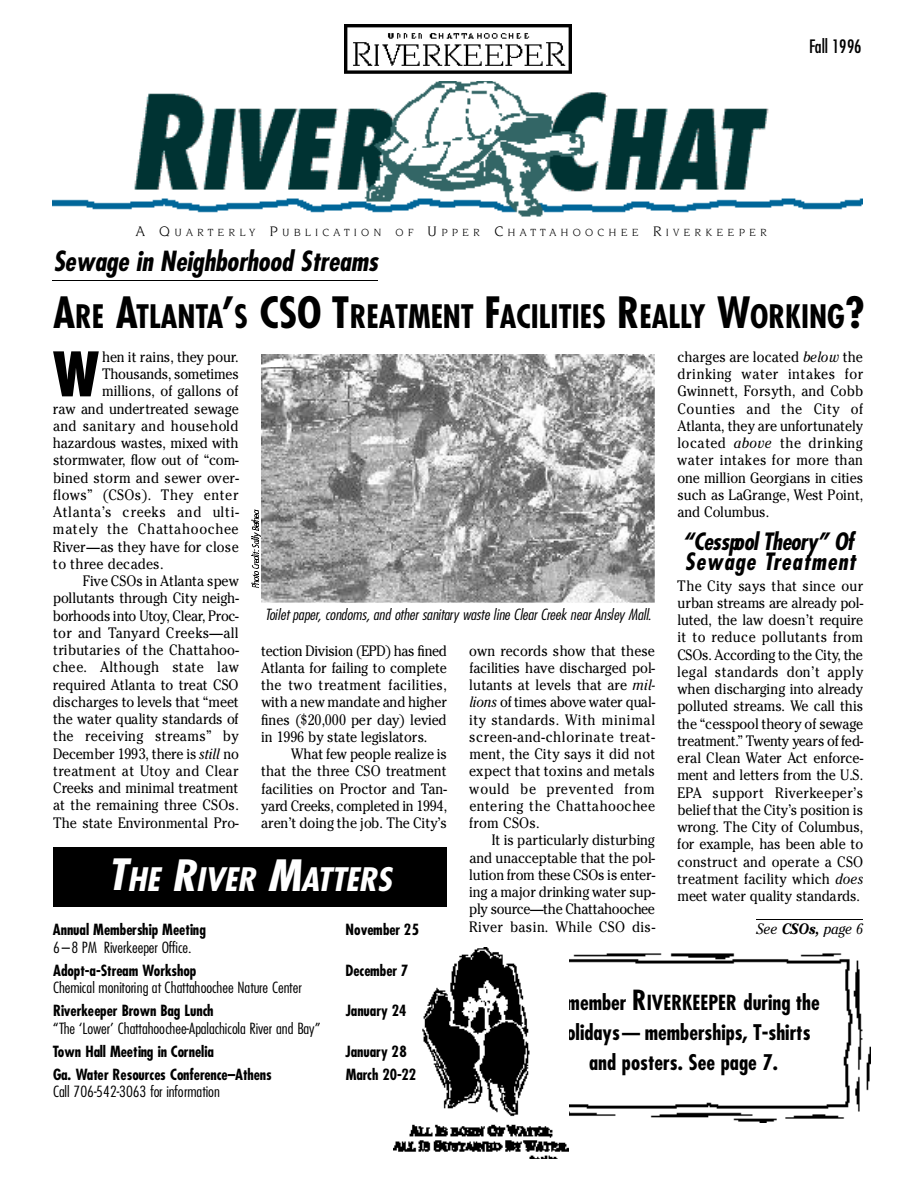
<style>
.page{position:relative;width:918px;height:1188px;background:#fff}
.page>*{position:absolute;margin:0;border:0;box-sizing:border-box;transform-origin:0 0}
.t1{font:800 condensed 59.7px "Futura";color:#000;scale:.9 1}
.t2{font:700 condensed 31.5px "Futura";color:#000}
.t3{font:italic 700 condensed 31.5px "Futura";color:#fff;scale:1.1 1}
.t4{font:italic 700 condensed 27px "Futura";color:#000}
.t5{font:italic 700 condensed 23.25px/19.5px "Futura";letter-spacing:-.015em;color:#000}
.t6{font:700 condensed 21px/30px "Futura";color:#000;text-align:center}
.t7{font:condensed 18px "Futura";letter-spacing:-.01em;color:#000}
.t8{font:15px/17.2px "Cheltenham";letter-spacing:.005em;color:#000;text-align:justify;scale:.9 1}
.t9{font:700 condensed 15px "Futura";color:#000}
.t10{font:300 condensed 15px "Futura";color:#000;scale:1.1 1}
.t11{font:15px "Cheltenham";letter-spacing:.03em;color:#000;scale:.9 1}
.t12{font:italic 300 condensed 15px "Futura";color:#000;scale:1.1 1}
.t13{font:15px "Cheltenham";letter-spacing:-.015em;color:#000;scale:.9 1}
.t14{font:15px "Cheltenham";letter-spacing:-.02em;color:#000;scale:.9 1}
.t15{font:15px "Cheltenham";letter-spacing:.045em;color:#000;scale:.9 1}
.t16{font:15px "Cheltenham";letter-spacing:.04em;color:#000;scale:.9 1}
.t17{font:italic 15px "Cheltenham";color:#000;scale:.9 1}
.t18{font:11.25px "Novarese";letter-spacing:.325em;color:#000}
.s1{font-size:15px}
.s2{font-size:42px}
.s3{font-style:italic}
.s4{font-weight:700}
.s5{font-size:27px}
.s6{font-size:20.25px}
.s7{font-size:18px}
</style>
<div class="page">
<img style="left:569px;top:953px;width:301px;height:169px">
<img style="left:53px;top:81px;width:810px;height:136px">
<img style="left:345px;top:24px;width:227px;height:50px">
<hr style="left:756px;top:920px;width:107px;height:1px;background:#000">
<div style="left:53px;top:848px;width:394px;height:59px;background:#000"></div>
<img style="left:261px;top:354px;width:394px;height:249px">
<hr style="left:53px;top:280px;width:325px;height:1px;background:#000">
<img style="left:393px;top:947px;width:176px;height:212px">
<svg style="left:251px;top:510px;width:10px;height:78px"></svg>
<p class="t7" style="left:809px;top:38px;width:54px">Fall 1996</p>
<p class="t18" style="left:136px;top:227px;width:633px"><span class="s1">A Q</span>U A RT E R LY <span class="s1">P</span>U B L I C AT I O N O F <span class="s1">U</span>P P E R <span class="s1">C</span>H AT TA H O O C H E E <span class="s1">R</span>I V E R K E E P E R</p>
<h3 class="t4" style="left:53px;top:246px;width:326px">Sewage in Neighborhood Stre a m s</h3>
<h2 class="t2" style="left:53px;top:303px;width:813px"><span class="s2">A</span>RE <span class="s2">A</span>TLANTA<span class="s2">’</span>S <span class="s2">CSO T</span>REATMENT <span class="s2">F</span>ACILITIES <span class="s2">R</span>EALLY <span class="s2">W</span>ORKING<span class="s2">?</span></h2>
<h1 class="t1" style="left:53px;top:349px;width:52px">W</h1>
<p class="t8" style="left:102px;top:350px;width:153px">hen it rains, they pour.</p>
<p class="t8" style="left:677px;top:350px;width:208px">c h a rges are located <span class="s3">below</span> t h e drinking water intakes for Gwinnett, Forsyth, and Cobb Counties and the City of Atlanta, they are unfort u n a t e l y located <span class="s3">above</span> the drinking water intakes for m o re than one million Georgians in cities such as LaGrange, West Point, and Columbus.</p>
<h3 class="t5" style="left:683px;top:532px;width:175px">“Cesspool Theory” Of<br>Sewage Tre a t m e n t</h3>
<p class="t8" style="left:677px;top:578px;width:208px">The City says that since our urban streams are already pol&shy;luted, the law doesn’t re q u i re it to reduce pollutants fro m CSOs. According to the City, the legal standards don’t apply when discharging into alre a d y polluted streams. We call this the “cesspool theory of sewage t re a t m e n t .” Twenty years of fed&shy;eral Clean Water Act enforc e&shy;ment and letters from the U.S.<br>E PA support Riverkeeper’s belief that the City’s position is w rong. The City of Columbus, for example, has been able to c o n s t ruct and operate a CSO t reatment facility which <span class="s3">d o e s </span>meet water quality standard s .</p>
<p class="t14" style="left:102px;top:368px;width:153px">Thousands, sometimes</p>
<p class="t8" style="left:102px;top:384px;width:153px">millions, of gallons of</p>
<p class="t8" style="left:53px;top:401px;width:208px">raw and undert reated sewage</p>
<p class="t11" style="left:53px;top:420px;width:208px">and sanitary and household</p>
<p class="t8" style="left:53px;top:436px;width:208px">h a z a rdous wastes, mixed with</p>
<p class="t8" style="left:53px;top:453px;width:208px">s t o rm w a t e r, flow out of “com-</p>
<p class="t8" style="left:53px;top:470px;width:208px">bined storm and sewer over-</p>
<p class="t11" style="left:53px;top:489px;width:208px">flows” (CSOs). They enter</p>
<p class="t15" style="left:53px;top:506px;width:208px">A t l a n t a ’s creeks and ulti-</p>
<p class="t16" style="left:53px;top:524px;width:208px">mately the Chattahoochee</p>
<p class="t8" style="left:53px;top:539px;width:208px">River—as they have for close</p>
<p class="t8" style="left:53px;top:557px;width:124px">to three decades.</p>
<p class="t8" style="left:83px;top:574px;width:175px">Five CSOs in Atlanta spew</p>
<p class="t8" style="left:53px;top:591px;width:208px">pollutants through City neigh-</p>
<p class="t14" style="left:53px;top:610px;width:208px">b o rhoods into Utoy, Clear, Pro c-</p>
<p class="t8" style="left:53px;top:626px;width:208px">tor and Ta n y a rd Cre e k s — a l l</p>
<p class="t8" style="left:53px;top:643px;width:208px">tributaries of the Chattahoo-</p>
<p class="t11" style="left:53px;top:662px;width:208px">chee. Although state law</p>
<p class="t8" style="left:53px;top:677px;width:208px">re q u i red Atlanta to treat CSO</p>
<p class="t8" style="left:53px;top:695px;width:208px">d i s c h a rges to levels that “meet</p>
<p class="t13" style="left:53px;top:713px;width:208px">the water quality standards of</p>
<p class="t11" style="left:53px;top:731px;width:208px">the receiving streams” by</p>
<p class="t13" style="left:53px;top:748px;width:208px">December 1993, there is <span class="s3">still</span> n o</p>
<p class="t11" style="left:53px;top:765px;width:208px">t reatment at Utoy and Clear</p>
<p class="t8" style="left:53px;top:781px;width:207px">C reeks and minimal tre a t m e n t</p>
<p class="t8" style="left:53px;top:798px;width:208px">at the remaining three CSOs.</p>
<p class="t8" style="left:53px;top:815px;width:208px">The state Environmental Pro-</p>
<p class="t12" style="left:265px;top:608px;width:353px">Toilet paper, condoms, and other sanitary waste line Clear Creek near Ansley Mall.</p>
<p class="t8" style="left:261px;top:643px;width:208px">tection Division (EPD) has fin e d Atlanta for failing to complete the two treatment facilities, with a new mandate and higher fines ($20,000 per day) levied in 1996 by state legislators.</p>
<p class="t8" style="left:261px;top:747px;width:208px;text-indent:30px">What few people realize is that the three CSO tre a t m e n t facilities on Proctor and Ta n&shy;y a rd Creeks, completed in 1994, a re n ’t doing the job. The City’s</p>
<h2 class="t3" style="left:108px;top:861px;width:260px"><span class="s2">T</span>H E <span class="s2">R</span>I V E R <span class="s2">M</span>AT T E R S</h2>
<p class="t8" style="left:469px;top:643px;width:208px">own re c o rds show that these facilities have discharged pol&shy;lutants at levels that are <span class="s3">m i l&shy;lions</span> of times above water qual&shy;ity standards. With minimal s c reen-and-chlorinate tre a t&shy;ment, the City says it did not expect that toxins and metals would be prevented fro m entering the Chattahoochee f rom CSOs.</p>
<p class="t8" style="left:469px;top:833px;width:208px;text-indent:23px">It is particularly disturbing and unacceptable that the pol&shy;lution from these CSOs is enter&shy;ing a major drinking water sup&shy;ply source—the Chattahoochee River basin. While CSO dis-</p>
<p class="t17" style="left:757px;top:923px;width:120px">See <span class="s4">CSOs,</span> page 6</p>
<p class="t9" style="left:53px;top:923px;width:155px">Annual Membership Meeting</p>
<p class="t9" style="left:346px;top:923px;width:75px">November 25</p>
<p class="t10" style="left:53px;top:940px;width:127px">6 –8 PM Riverkeeper Off i c e .</p>
<p class="t9" style="left:53px;top:964px;width:145px">A d o p t - a - S t ream Wo r k s h o p</p>
<p class="t9" style="left:346px;top:964px;width:64px">December 7</p>
<p class="t10" style="left:53px;top:981px;width:227px">Chemical monitoring at Chattahoochee Nature Center</p>
<p class="t9" style="left:53px;top:1004px;width:162px">Riverkeeper Brown Bag Lunch</p>
<p class="t9" style="left:346px;top:1004px;width:62px">J a n u a ry 24</p>
<p class="t10" style="left:53px;top:1021px;width:245px">“The ‘Lower’ Chattahoochee-Apalachicola River and Bay”</p>
<p class="t9" style="left:53px;top:1045px;width:163px">Town Hall Meeting in Corn e l i a</p>
<p class="t9" style="left:346px;top:1045px;width:63px">J a n u a ry 28</p>
<p class="t9" style="left:53px;top:1068px;width:220px">Ga. Water Resources Confere n c e – A t h e n s</p>
<p class="t9" style="left:346px;top:1068px;width:72px">M a rch 20-22</p>
<p class="t10" style="left:53px;top:1085px;width:153px">Call 706-542-3063 for inform a t i o n</p>
<h3 class="t6" style="left:547px;top:989px;width:275px">Remember <span class="s5">R</span><span class="s6">IVERKEEPER</span> during the holidays<span class="s7">—</span> memberships, T-shirts and posters. See page 7.</h3>
</div>
